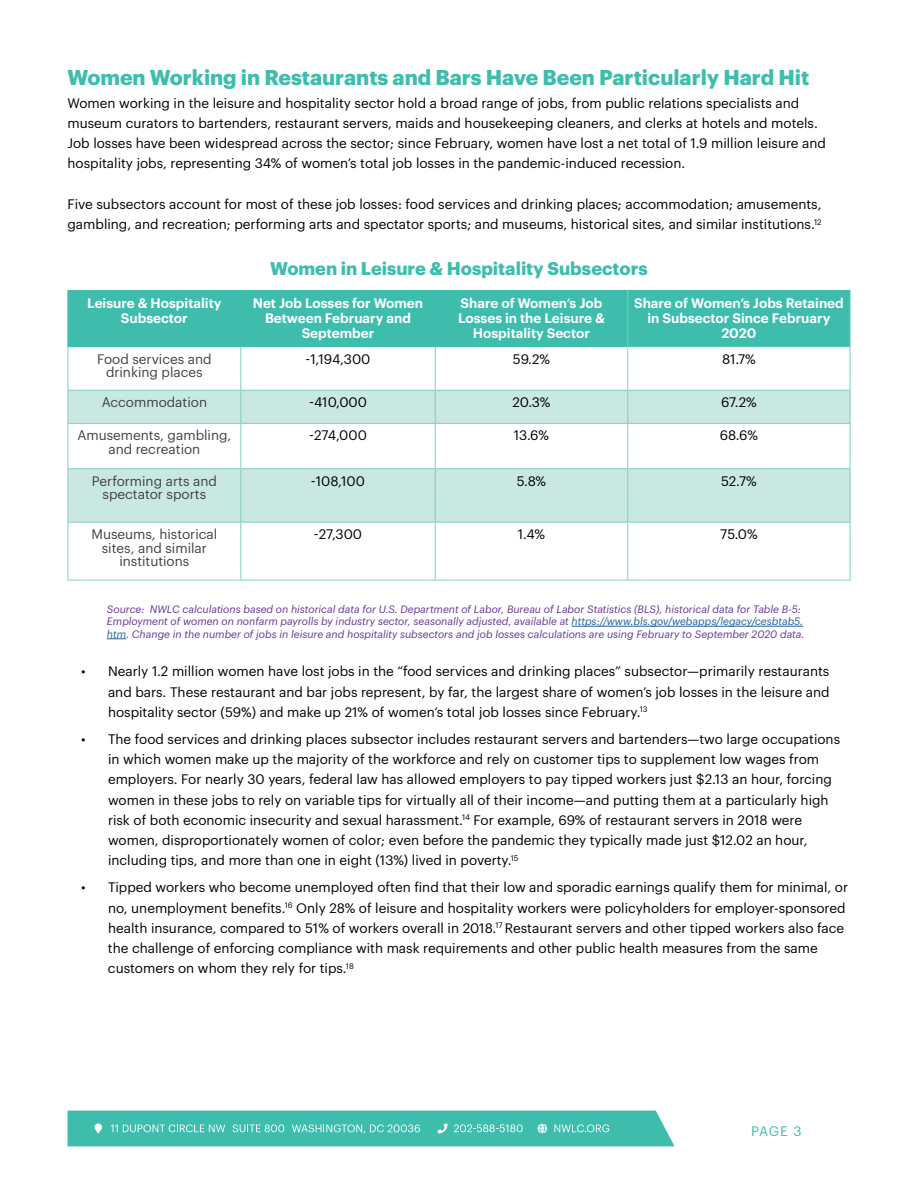
<style>
.page{position:relative;width:918px;height:1188px;background:#fff}
.page>*{position:absolute;margin:0;border:0;box-sizing:border-box;transform-origin:0 0}
.t1{font:700 21px "Graphik";color:#3ebdad}
.t2{font:700 18px "Graphik";color:#3ebdad}
.t3{font:13.5px/20.2px "Graphik";color:#000}
.t4{font:600 13.5px/15px "Graphik";color:#fff;text-align:center}
.t5{font:13.5px/13.5px "Graphik";color:#414042;text-align:center}
.t6{font:13.5px "Graphik";color:#3ebdad}
.t7{font:italic 10.5px/12.6px "Graphik";color:#633594}
.s1{color:#215e9e}
</style>
<div class="page">
<svg style="left:67px;top:1111px;width:608px;height:35px;background:#4ac1b2"></svg>
<div style="left:69px;top:291px;width:781px;height:55px;background:#3ebdad"></div>
<svg style="left:69px;top:391px;width:781px;height:131px;fill:#c9e8e2"></svg>
<hr style="left:627px;top:291px;width:1px;height:55px;background:#83cec3">
<hr style="left:850px;top:291px;width:1px;height:56px;background:#83cec3">
<hr style="left:68px;top:347px;width:1px;height:43px;background:#83cec3">
<hr style="left:240px;top:347px;width:1px;height:43px;background:#83cec3">
<hr style="left:435px;top:347px;width:1px;height:43px;background:#83cec3">
<hr style="left:627px;top:347px;width:1px;height:43px;background:#83cec3">
<hr style="left:850px;top:347px;width:1px;height:43px;background:#83cec3">
<hr style="left:68px;top:390px;width:173px;height:1px;background:#83cec3">
<hr style="left:68px;top:391px;width:1px;height:32px;background:#83cec3">
<hr style="left:241px;top:390px;width:194px;height:1px;background:#83cec3">
<hr style="left:240px;top:391px;width:1px;height:32px;background:#83cec3">
<hr style="left:435px;top:390px;width:193px;height:1px;background:#83cec3">
<hr style="left:435px;top:391px;width:1px;height:32px;background:#83cec3">
<hr style="left:628px;top:390px;width:223px;height:1px;background:#83cec3">
<hr style="left:627px;top:391px;width:1px;height:32px;background:#83cec3">
<hr style="left:850px;top:391px;width:1px;height:32px;background:#83cec3">
<hr style="left:68px;top:423px;width:173px;height:1px;background:#83cec3">
<hr style="left:68px;top:424px;width:1px;height:44px;background:#83cec3">
<hr style="left:241px;top:423px;width:194px;height:1px;background:#83cec3">
<hr style="left:240px;top:424px;width:1px;height:44px;background:#83cec3">
<hr style="left:435px;top:423px;width:193px;height:1px;background:#83cec3">
<hr style="left:435px;top:424px;width:1px;height:44px;background:#83cec3">
<hr style="left:628px;top:423px;width:223px;height:1px;background:#83cec3">
<hr style="left:627px;top:424px;width:1px;height:44px;background:#83cec3">
<hr style="left:850px;top:424px;width:1px;height:44px;background:#83cec3">
<hr style="left:68px;top:468px;width:173px;height:1px;background:#83cec3">
<hr style="left:68px;top:469px;width:1px;height:53px;background:#83cec3">
<hr style="left:241px;top:468px;width:194px;height:1px;background:#83cec3">
<hr style="left:240px;top:469px;width:1px;height:53px;background:#83cec3">
<hr style="left:435px;top:468px;width:193px;height:1px;background:#83cec3">
<hr style="left:435px;top:469px;width:1px;height:53px;background:#83cec3">
<hr style="left:628px;top:468px;width:223px;height:1px;background:#83cec3">
<hr style="left:627px;top:469px;width:1px;height:53px;background:#83cec3">
<hr style="left:850px;top:469px;width:1px;height:53px;background:#83cec3">
<hr style="left:68px;top:522px;width:173px;height:1px;background:#83cec3">
<hr style="left:68px;top:523px;width:1px;height:57px;background:#83cec3">
<hr style="left:241px;top:522px;width:194px;height:1px;background:#83cec3">
<hr style="left:240px;top:523px;width:1px;height:57px;background:#83cec3">
<hr style="left:435px;top:522px;width:193px;height:1px;background:#83cec3">
<hr style="left:435px;top:523px;width:1px;height:57px;background:#83cec3">
<hr style="left:628px;top:522px;width:223px;height:1px;background:#83cec3">
<hr style="left:627px;top:523px;width:1px;height:57px;background:#83cec3">
<hr style="left:850px;top:523px;width:1px;height:57px;background:#83cec3">
<hr style="left:68px;top:580px;width:173px;height:1px;background:#83cec3">
<hr style="left:241px;top:580px;width:194px;height:1px;background:#83cec3">
<hr style="left:435px;top:580px;width:193px;height:1px;background:#83cec3">
<hr style="left:628px;top:580px;width:223px;height:1px;background:#83cec3">
<hr style="left:68px;top:290px;width:173px;height:1px;background:#3ebdad">
<hr style="left:68px;top:291px;width:1px;height:55px;background:#3ebdad">
<hr style="left:241px;top:290px;width:194px;height:1px;background:#3ebdad">
<hr style="left:240px;top:291px;width:1px;height:55px;background:#3ebdad">
<hr style="left:435px;top:290px;width:193px;height:1px;background:#3ebdad">
<hr style="left:435px;top:291px;width:1px;height:55px;background:#3ebdad">
<hr style="left:628px;top:290px;width:223px;height:1px;background:#3ebdad">
<hr style="left:68px;top:346px;width:173px;height:1px;background:#3ebdad">
<hr style="left:241px;top:346px;width:194px;height:1px;background:#3ebdad">
<hr style="left:435px;top:346px;width:193px;height:1px;background:#3ebdad">
<hr style="left:628px;top:346px;width:222px;height:1px;background:#3ebdad">
<hr style="left:572px;top:626px;width:231px;height:1px;background:#215e9e">
<svg style="left:107px;top:638px;width:19px;height:1px"></svg>
<h1 class="t1" style="left:68px;top:61px;width:743px">Women Working in Restaurants and Bars Have Been Particularly Hard Hit</h1>
<p class="t3" style="left:68px;top:91px;width:760px">Women working in the leisure and hospitality sector hold a broad range of jobs, from public relations specialists and museum curators to bartenders, restaurant servers, maids and housekeeping cleaners, and clerks at hotels and motels.<br>Job losses have been widespread across the sector; since February, women have lost a net total of 1.9 million leisure and hospitality jobs, representing 34% of women’s total job losses in the pandemic-induced recession.</p>
<p class="t3" style="left:68px;top:193px;width:756px">Five subsectors account for most of these job losses: food services and drinking places; accommodation; amusements, gambling, and recreation; performing arts and spectator sports; and museums, historical sites, and similar institutions.<sup>12</sup></p>
<h2 class="t2" style="left:270px;top:255px;width:379px">Women in Leisure &amp; Hospitality Subsectors</h2>
<p class="t4" style="left:87px;top:294px;width:136px">Leisure &amp; Hospitality<br>Subsector</p>
<p class="t4" style="left:253px;top:294px;width:172px">Net Job Losses for Women<br>Between February and<br>September</p>
<p class="t4" style="left:458px;top:294px;width:148px">Share of Women’s Job<br>Losses in the Leisure &amp;<br>Hospitality Sector</p>
<p class="t4" style="left:634px;top:294px;width:211px">Share of Women’s Jobs Retained in Subsector Since February<br>2020</p>
<p class="t5" style="left:97px;top:351px;width:116px">Food services and drinking places</p>
<p class="t3" style="left:306px;top:348px;width:66px">-1,194,300</p>
<p class="t3" style="left:513px;top:348px;width:39px">59.2%</p>
<p class="t3" style="left:722px;top:348px;width:35px">81.7%</p>
<p class="t5" style="left:102px;top:395px;width:107px">Accommodation</p>
<p class="t3" style="left:309px;top:391px;width:60px">-410,000</p>
<p class="t3" style="left:513px;top:391px;width:40px">20.3%</p>
<p class="t3" style="left:721px;top:391px;width:37px">67.2%</p>
<p class="t5" style="left:77px;top:428px;width:155px">Amusements, gambling, and recreation</p>
<p class="t3" style="left:309px;top:424px;width:59px">-274,000</p>
<p class="t3" style="left:514px;top:424px;width:37px">13.6%</p>
<p class="t3" style="left:720px;top:424px;width:40px">68.6%</p>
<p class="t5" style="left:92px;top:473px;width:127px">Performing arts and spectator sports</p>
<p class="t3" style="left:311px;top:470px;width:56px">-108,100</p>
<p class="t3" style="left:517px;top:470px;width:31px">5.8%</p>
<p class="t3" style="left:721px;top:470px;width:37px">52.7%</p>
<p class="t5" style="left:91px;top:526px;width:127px">Museums, historical sites, and similar institutions</p>
<p class="t3" style="left:314px;top:523px;width:50px">-27,300</p>
<p class="t3" style="left:518px;top:523px;width:29px">1.4%</p>
<p class="t3" style="left:720px;top:523px;width:39px">75.0%</p>
<p class="t7" style="left:107px;top:602px;width:699px">Source: NWLC calculations based on historical data for U.S. Department of Labor, Bureau of Labor Statistics (BLS), historical data for Table B-5:<br>Employment of women on nonfarm payrolls by industry sector, seasonally adjusted, available at <span class="s1">https://www.bls.gov/webapps/legacy/cesbtab5. htm</span>. Change in the number of jobs in leisure and hospitality subsectors and job losses calculations are using February to September 2020 data.</p>
<p class="t3" style="left:108px;top:660px;width:723px;text-align:justify;text-indent:-27px">• Nearly 1.2 million women have lost jobs in the “food services and drinking places” subsector—primarily restaurants and bars. These restaurant and bar jobs represent, by far, the largest share of women’s job losses in the leisure and hospitality sector (59%) and make up 21% of women’s total job losses since February.<sup>13</sup></p>
<p class="t3" style="left:108px;top:728px;width:734px;text-indent:-27px">• The food services and drinking places subsector includes restaurant servers and bartenders—two large occupations in which women make up the majority of the workforce and rely on customer tips to supplement low wages from employers. For nearly 30 years, federal law has allowed employers to pay tipped workers just $2.13 an hour, forcing women in these jobs to rely on variable tips for virtually all of their income—and putting them at a particularly high risk of both economic insecurity and sexual harassment.<sup>14</sup> For example, 69% of restaurant servers in 2018 were women, disproportionately women of color; even before the pandemic they typically made just $12.02 an hour, including tips, and more than one in eight (13%) lived in poverty.<sup>15</sup></p>
<p class="t3" style="left:108px;top:876px;width:742px;text-indent:-27px">• Tipped workers who become unemployed often find that their low and sporadic earnings qualify them for minimal, or no, unemployment benefits.<sup>16</sup> Only 28% of leisure and hospitality workers were policyholders for employer-sponsored health insurance, compared to 51% of workers overall in 2018.<sup>17</sup> Restaurant servers and other tipped workers also face the challenge of enforcing compliance with mask requirements and other public health measures from the same customers on whom they rely for tips.<sup>18</sup></p>
<p class="t6" style="left:751px;top:1121px;width:52px">PAGE 3</p>
</div>
